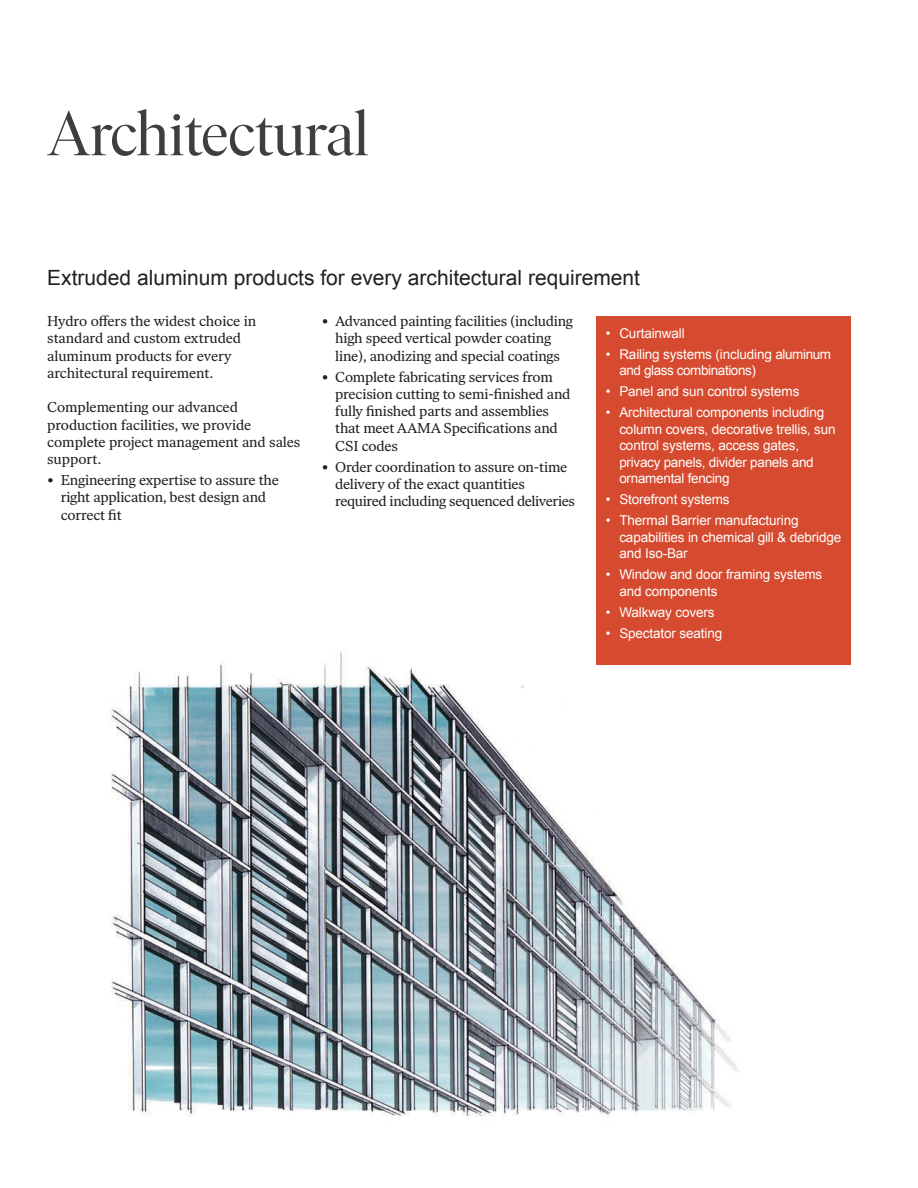
<style>
.page{position:relative;width:918px;height:1188px;background:#fff}
.page>*{position:absolute;margin:0;border:0;box-sizing:border-box;transform-origin:0 0}
.t1{font:63px "Ivar Display Hydro";color:#3e3e3f}
.t2{font:21px "Arial";color:#231f20}
.t3{font:14.25px/17.2px "Ivar Text Hydro";letter-spacing:-.01em;color:#231f20}
.t4{font:13.5px/16.5px "Arial";letter-spacing:-.01em;color:#fff}
.t5{font:13.5px/16.5px "Arial";letter-spacing:-.03em;color:#fff}
</style>
<div class="page">
<img style="left:110px;top:651px;width:674px;height:466px">
<div style="left:596px;top:316px;width:255px;height:348px;background:#d64b2f"></div>
<p class="t1" style="left:47px;top:100px;width:323px">Architectural</p>
<p class="t2" style="left:47px;top:264px;width:594px">Extruded aluminum products for every architectural requirement</p>
<p class="t3" style="left:47px;top:312px;width:211px">Hydro offers the widest choice in standard and custom extruded aluminum products for every architectural requirement.</p>
<p class="t3" style="left:47px;top:399px;width:254px">Complementing our advanced production facilities, we provide complete project management and sales support.</p>
<p class="t3" style="left:61px;top:471px;width:220px;text-indent:-13px">• Engineering expertise to assure the right application, best design and correct fit</p>
<p class="t3" style="left:322px;top:312px;width:253px;text-align:center">• Advanced painting facilities (including high speed vertical powder coating<br>line), anodizing and special coatings</p>
<p class="t3" style="left:335px;top:368px;width:237px;text-indent:-13px">• Complete fabricating services from precision cutting to semi-finished and fully finished parts and assemblies that meet AAMA Specifications and<br>CSI codes</p>
<p class="t3" style="left:335px;top:458px;width:241px;text-indent:-13px">• Order coordination to assure on-time delivery of the exact quantities required including sequenced deliveries</p>
<p class="t4" style="left:606px;top:325px;width:80px">• Curtainwall</p>
<p class="t5" style="left:619px;top:346px;width:213px;text-indent:-14px">• Railing systems (including aluminum and glass combinations)</p>
<p class="t4" style="left:606px;top:383px;width:195px">• Panel and sun control systems</p>
<p class="t4" style="left:619px;top:404px;width:218px;text-indent:-14px">• Architectural components including column covers, decorative trellis, sun control systems, access gates, privacy panels, divider panels and ornamental fencing</p>
<p class="t4" style="left:606px;top:491px;width:125px">• Storefront systems</p>
<p class="t4" style="left:619px;top:512px;width:223px;text-indent:-14px">• Thermal Barrier manufacturing capabilities in chemical gill &amp; debridge and Iso-Bar</p>
<p class="t4" style="left:619px;top:566px;width:205px;text-indent:-14px">• Window and door framing systems and components</p>
<p class="t4" style="left:606px;top:604px;width:110px">• Walkway covers</p>
<p class="t4" style="left:606px;top:625px;width:118px">• Spectator seating</p>
</div>
